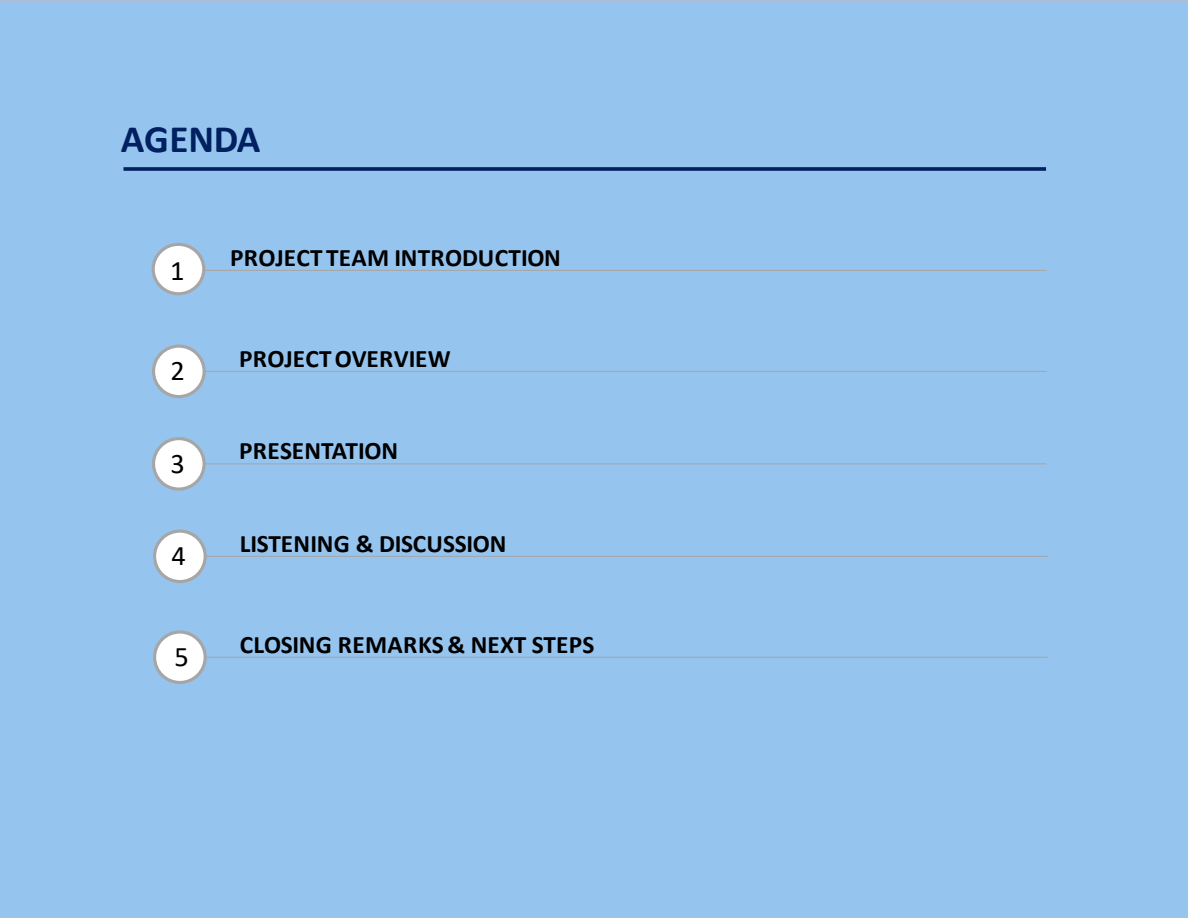
<style>
.page{position:relative;width:1188px;height:918px;background:#fff}
.page>*{position:absolute;margin:0;border:0;box-sizing:border-box;transform-origin:0 0}
.t1{font:700 38.85px "Calibri";letter-spacing:-.01em;color:#002060}
.t2{font:28.35px "Calibri";color:#000}
.t3{font:700 25.2px "Calibri";letter-spacing:.005em;color:#000}
</style>
<div class="page">
<svg style="left:123px;top:167px;width:923px;height:4px;background:#0d2f6d"></svg>
<hr style="left:204px;top:270px;width:843px;height:1px;background:#a6a6a6">
<div style="left:152px;top:345px;width:54px;height:53px;border:3px solid #a6a6a6;border-radius:50%"></div>
<hr style="left:204px;top:371px;width:843px;height:1px;background:#a6a6a6">
<div style="left:152px;top:437px;width:54px;height:54px;border:3px solid #a6a6a6;border-radius:50%"></div>
<hr style="left:204px;top:463px;width:843px;height:1px;background:#a6a6a6">
<div style="left:153px;top:530px;width:54px;height:53px;border:3px solid #a6a6a6;border-radius:50%"></div>
<hr style="left:205px;top:556px;width:843px;height:1px;background:#a6a6a6">
<div style="left:153px;top:630px;width:54px;height:54px;border:3px solid #a6a6a6;border-radius:50%"></div>
<hr style="left:205px;top:657px;width:843px;height:1px;background:#a6a6a6">
<div style="left:152px;top:243px;width:53px;height:52px;border:3px solid #a6a6a6;border-radius:50%"></div>
<h1 class="t1" style="left:121px;top:112px;width:141px">AGENDA</h1>
<p class="t2" style="left:170px;top:251px;width:16px">1</p>
<p class="t2" style="left:171px;top:351px;width:16px">2</p>
<p class="t2" style="left:171px;top:443px;width:16px">3</p>
<p class="t2" style="left:171px;top:536px;width:16px">4</p>
<p class="t2" style="left:174px;top:637px;width:16px">5</p>
<p class="t3" style="left:230px;top:240px;width:332px">PROJECT TEAM INTRODUCTION</p>
<p class="t3" style="left:239px;top:340px;width:213px">PROJECT OVERVIEW</p>
<p class="t3" style="left:239px;top:433px;width:160px">PRESENTATION</p>
<p class="t3" style="left:240px;top:525px;width:268px">LISTENING &amp; DISCUSSION</p>
<p class="t3" style="left:240px;top:626px;width:356px">CLOSING REMARKS &amp; NEXT STEPS</p>
</div>
